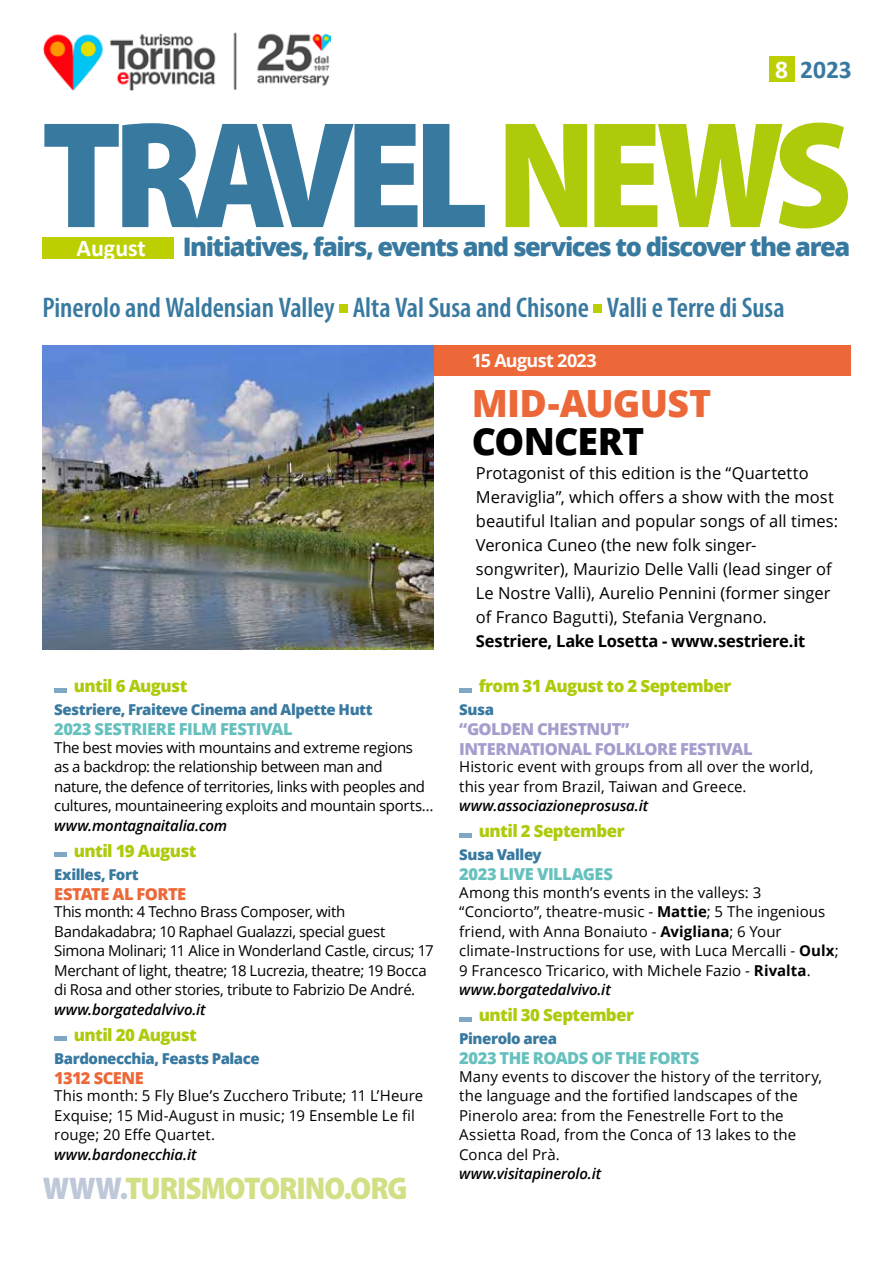
<style>
.page{position:relative;width:893px;height:1263px;background:#fff}
.page>*{position:absolute;margin:0;border:0;box-sizing:border-box;transform-origin:0 0}
.t1{font:800 37.5px "Open Sans";letter-spacing:-.02em;color:#ec6839}
.t2{font:800 37.5px "Open Sans";letter-spacing:-.025em;color:#000}
.t3{font:900 semi-condensed 31.5px "Myriad Pro";letter-spacing:-.03em;color:#d3df84}
.t4{font:600 condensed 28.5px "Myriad Pro";letter-spacing:-.005em;color:#3879a0}
.t5{font:800 25.5px "Open Sans";letter-spacing:-.06em;color:#3879a0}
.t6{font:700 25.5px "Calibri";color:#3879a0}
.t7{font:700 25.5px "Calibri";color:#fff}
.t8{font:700 24px "Calibri";color:#fff}
.t9{font:700 18px "Open Sans";letter-spacing:-.04em;color:#fff}
.t10{font:800 16.8px "Open Sans";letter-spacing:-.035em;color:#afca0b}
.t11{font:16.5px/24px "Open Sans";color:#000}
.t12{font:800 16.5px "Open Sans";letter-spacing:-.03em;color:#66c1be}
.t13{font:800 16.5px/19.5px "Open Sans";letter-spacing:-.03em;color:#a69dcd}
.t14{font:700 16.5px "Open Sans";letter-spacing:-.015em;color:#000}
.t15{font:800 16.5px "Open Sans";letter-spacing:-.035em;color:#ec6839}
.t16{font:15px/19.5px "Open Sans";color:#000}
.t17{font:15px/19.5px "Open Sans";letter-spacing:-.02em;color:#000}
.t18{font:15px/19.5px "Open Sans";letter-spacing:-.025em;color:#000}
.t19{font:italic 600 15px "Open Sans";letter-spacing:-.015em;color:#000}
.t20{font:800 15px "Open Sans";letter-spacing:-.03em;color:#3879a0}
.s1{color:#bec8d9}
.s2{font-weight:700}
.s3{font-weight:600;font-style:italic}
</style>
<div class="page">
<div style="left:339px;top:304px;width:9px;height:9px;background:#bccf00"></div>
<div style="left:593px;top:304px;width:9px;height:9px;background:#bccf00"></div>
<div style="left:43px;top:237px;width:131px;height:21px;background:#bccf00"></div>
<svg style="left:506px;top:123px;width:342px;height:105px"></svg>
<svg style="left:44px;top:123px;width:441px;height:104px;fill:#3879a0"></svg>
<div style="left:769px;top:57px;width:26px;height:25px;background:#bccf00"></div>
<img style="left:43px;top:32px;width:287px;height:59px">
<hr style="left:54px;top:688px;width:13px;height:4px;background:#7fa8c5">
<div style="left:54px;top:852px;width:13px;height:5px;background:#7fa8c5"></div>
<div style="left:54px;top:1036px;width:13px;height:5px;background:#7fa8c5"></div>
<hr style="left:459px;top:688px;width:13px;height:4px;background:#7fa8c5">
<hr style="left:459px;top:833px;width:13px;height:4px;background:#7fa8c5">
<hr style="left:459px;top:1017px;width:13px;height:4px;background:#7fa8c5">
<div style="left:434px;top:345px;width:416px;height:31px;background:#ec6839"></div>
<img style="left:43px;top:345px;width:391px;height:304px">
<h3 class="t7" style="left:775px;top:44px;width:14px">1</h3>
<h3 class="t7" style="left:775px;top:51px;width:14px">8</h3>
<h3 class="t6" style="left:800px;top:51px;width:53px">2023</h3>
<h3 class="t8" style="left:77px;top:231px;width:71px">August</h3>
<h3 class="t5" style="left:183px;top:228px;width:669px">Initiatives, fairs, events and services to discover the area</h3>
<h3 class="t4" style="left:43px;top:290px;width:744px">Pinerolo and Waldensian Valley Alta Val Susa and Chisone Valli e Terre di Susa</h3>
<p class="t9" style="left:472px;top:348px;width:127px">15 August 2023</p>
<p class="t10" style="left:74px;top:673px;width:115px">until 6 August</p>
<p class="t20" style="left:54px;top:698px;width:320px">Sestriere, Fraiteve Cinema and Alpette Hutt</p>
<p class="t12" style="left:54px;top:717px;width:240px">2023 SESTRIERE FILM FESTIVAL</p>
<p class="t18" style="left:54px;top:737px;width:381px">The best movies with mountains and extreme regions<br>as a backdrop: the relationship between man and nature, the defence of territories, links with peoples and cultures, mountaineering exploits and mountain sports…</p>
<p class="t19" style="left:54px;top:815px;width:174px">www.montagnaitalia.com</p>
<p class="t10" style="left:74px;top:838px;width:124px">until 19 August</p>
<p class="t20" style="left:54px;top:863px;width:86px">Exilles, Fort</p>
<p class="t15" style="left:54px;top:881px;width:134px">ESTATE AL FORTE</p>
<p class="t17" style="left:54px;top:902px;width:381px">This month: 4 Techno Brass Composer, with Bandakadabra; 10 Raphael Gualazzi, special guest Simona Molinari; 11 Alice in Wonderland Castle, circus; 17<br>Merchant of light, theatre; 18 Lucrezia, theatre; 19 Bocca di Rosa and other stories, tribute to Fabrizio De André.</p>
<p class="t19" style="left:54px;top:999px;width:153px">www.borgatedalvivo.it</p>
<p class="t10" style="left:74px;top:1022px;width:125px">until 20 August</p>
<p class="t20" style="left:54px;top:1047px;width:207px">Bardonecchia, Feasts Palace</p>
<p class="t15" style="left:54px;top:1065px;width:91px">1312 SCENE</p>
<p class="t16" style="left:54px;top:1086px;width:371px">This month: 5 Fly Blue’s Zucchero Tribute; 11 L’Heure<br>Exquise; 15 Mid-August in music; 19 Ensemble Le fil rouge; 20 Effe Quartet.</p>
<p class="t19" style="left:54px;top:1144px;width:144px">www.bardonecchia.it</p>
<h2 class="t3" style="left:43px;top:1167px;width:366px"><span class="s1">WWW.</span>TURISMOTORINO.ORG</h2>
<h1 class="t1" style="left:472px;top:375px;width:241px">MID-AUGUST</h1>
<h1 class="t2" style="left:472px;top:412px;width:174px">CONCERT</h1>
<p class="t11" style="left:476px;top:460px;width:364px">Protagonist of this edition is the “Quartetto Meraviglia”, which offers a show with the most beautiful Italian and popular songs of all times:<br>Veronica Cuneo (the new folk singer&shy;songwriter), Maurizio Delle Valli (lead singer of Le Nostre Valli), Aurelio Pennini (former singer of Franco Bagutti), Stefania Vergnano.</p>
<p class="t14" style="left:476px;top:629px;width:331px">Sestriere, Lake Losetta - www.sestriere.it</p>
<p class="t10" style="left:479px;top:673px;width:254px">from 31 August to 2 September</p>
<p class="t20" style="left:459px;top:698px;width:36px">Susa</p>
<p class="t13" style="left:459px;top:719px;width:295px">“GOLDEN CHESTNUT”<br>INTERNATIONAL FOLKLORE FESTIVAL</p>
<p class="t16" style="left:459px;top:757px;width:356px">Historic event with groups from all over the world, this year from Brazil, Taiwan and Greece.</p>
<p class="t19" style="left:459px;top:796px;width:191px">www.associazioneprosusa.it</p>
<p class="t10" style="left:479px;top:818px;width:147px">until 2 September</p>
<p class="t20" style="left:459px;top:843px;width:84px">Susa Valley</p>
<p class="t12" style="left:459px;top:862px;width:155px">2023 LIVE VILLAGES</p>
<p class="t16" style="left:459px;top:882px;width:381px">Among this month’s events in the valleys: 3 “Conciorto”, theatre-music - <span class="s2">Mattie</span>; 5 The ingenious friend, with Anna Bonaiuto - <span class="s2">Avigliana</span>; 6 Your climate-Instructions for use, with Luca Mercalli - <span class="s2">Oulx</span>; 9 Francesco Tricarico, with Michele Fazio - <span class="s2">Rivalta</span>. <span class="s3">www.borgatedalvivo.it</span></p>
<p class="t10" style="left:479px;top:1002px;width:157px">until 30 September</p>
<p class="t20" style="left:459px;top:1027px;width:99px">Pinerolo area</p>
<p class="t12" style="left:459px;top:1046px;width:242px">2023 THE ROADS OF THE FORTS</p>
<p class="t16" style="left:459px;top:1066px;width:365px">Many events to discover the history of the territory, the language and the fortified landscapes of the Pinerolo area: from the Fenestrelle Fort to the Assietta Road, from the Conca of 13 lakes to the Conca del Prà.</p>
<p class="t19" style="left:459px;top:1164px;width:144px">www.visitapinerolo.it</p>
</div>
